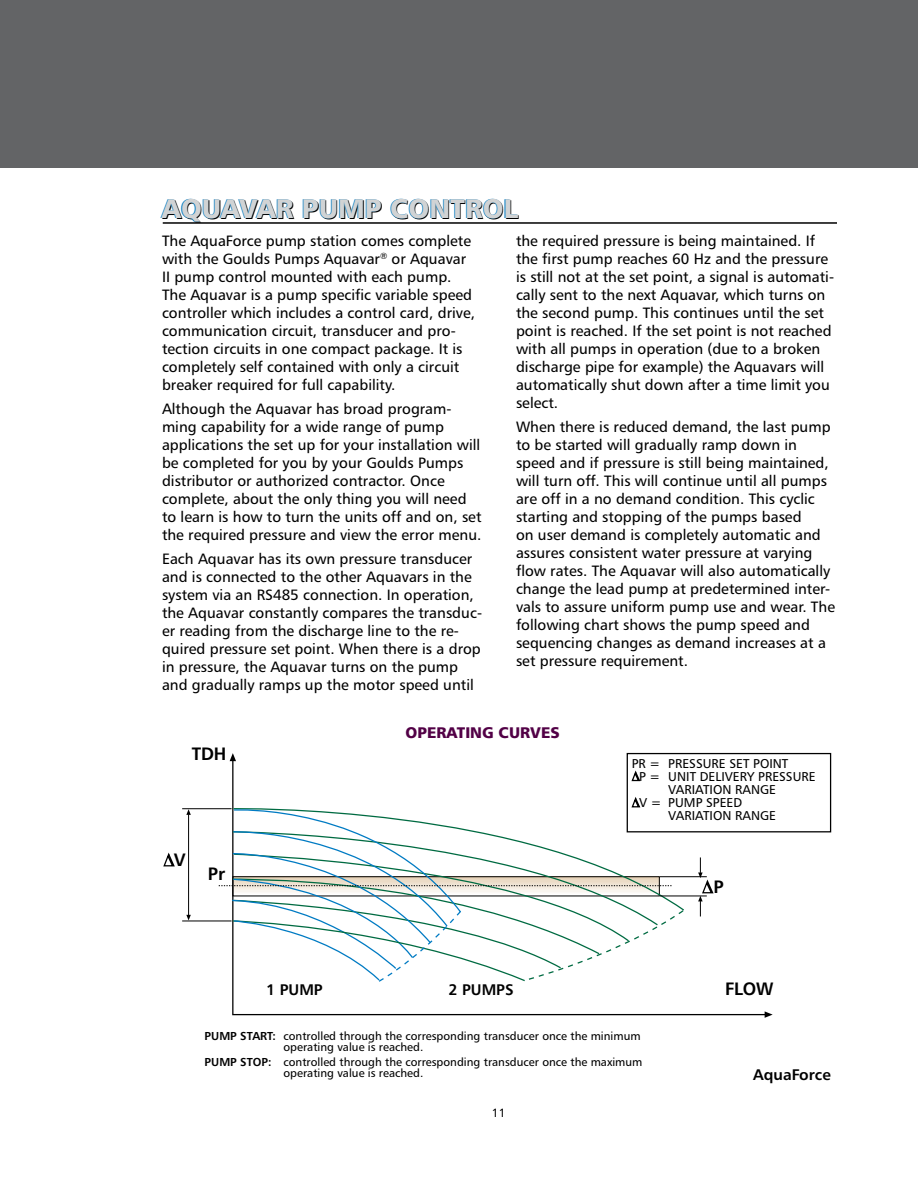
<style>
.page{position:relative;width:918px;height:1188px;background:#fff}
.page>*{position:absolute;margin:0;border:0;box-sizing:border-box;transform-origin:0 0}
.t1{font:27px "Humanist 777 BT Black B";color:#000}
.t2{font:18px "Humanist 777 BT Bold B";letter-spacing:-.005em;color:#000}
.t3{font:15.45px "Humanist 777 BT Bold B";color:#000}
.t4{font:15.45px "Humanist 777 BT Black B";color:#520046}
.t5{font:15px/18px "Humanist 777 BT Roman B";color:#000}
.t6{font:12.9px "Humanist 777 BT Roman B";color:#000}
.t7{font:12px "Humanist 777 BT Roman B";color:#000}
.t8{font:11.55px/11.6px "Humanist 777 BT Roman B";color:#000}
.s1{color:#007bc3}
.s2{font-family:"Humanist 777 BT Bold B"}
</style>
<div class="page">
<div style="left:0;top:0;width:918px;height:168px;background:#636466"></div>
<hr style="left:163px;top:222px;width:674px;height:2px;background:#000">
<svg style="left:232px;top:759px;width:534px;height:257px"></svg>
<svg style="left:230px;top:753px;width:6px;height:8px"></svg>
<svg style="left:765px;top:1011px;width:8px;height:7px"></svg>
<hr style="left:660px;top:876px;width:47px;height:1px;background:#000">
<hr style="left:660px;top:896px;width:47px;height:1px;background:#000">
<svg style="left:698px;top:857px;width:16px;height:59px"></svg>
<svg style="left:163px;top:852px;width:12px;height:15px"></svg>
<hr style="left:182px;top:808px;width:50px;height:1px;background:#000">
<hr style="left:182px;top:921px;width:50px;height:1px;background:#000">
<hr style="left:188px;top:815px;width:1px;height:100px;background:#000">
<svg style="left:186px;top:915px;width:5px;height:5px"></svg>
<svg style="left:186px;top:809px;width:5px;height:6px"></svg>
<div style="left:627px;top:753px;width:204px;height:79px;border:1px solid #000"></div>
<svg style="left:219px;top:769px;width:465px;height:214px"></svg>
<h1 class="t1" style="left:161px;top:192px;width:360px"><span class="s1">AQ</span>U<span class="s1">AVAR P</span>UMP CONTROL</h1>
<p class="t5" style="left:162px;top:232px;width:315px">The AquaForce pump station comes complete with the Goulds Pumps Aquavar<sup>®</sup> or Aquavar II pump control mounted with each pump.<br>The Aquavar is a pump specific variable speed controller which includes a control card, drive, communication circuit, transducer and pro&shy;tection circuits in one compact package. It is completely self contained with only a circuit breaker required for full capability.</p>
<p class="t5" style="left:162px;top:400px;width:321px">Although the Aquavar has broad program&shy;ming capability for a wide range of pump applications the set up for your installation will be completed for you by your Goulds Pumps distributor or authorized contractor. Once complete, about the only thing you will need to learn is how to turn the units off and on, set the required pressure and view the error menu.</p>
<p class="t5" style="left:162px;top:550px;width:322px">Each Aquavar has its own pressure transducer and is connected to the other Aquavars in the system via an RS485 connection. In operation, the Aquavar constantly compares the transduc&shy;er reading from the discharge line to the re&shy;quired pressure set point. When there is a drop in pressure, the Aquavar turns on the pump and gradually ramps up the motor speed until</p>
<p class="t5" style="left:516px;top:232px;width:320px">the required pressure is being maintained. If the first pump reaches 60 Hz and the pressure is still not at the set point, a signal is automati&shy;cally sent to the next Aquavar, which turns on the second pump. This continues until the set point is reached. If the set point is not reached with all pumps in operation (due to a broken discharge pipe for example) the Aquavars will automatically shut down after a time limit you select.</p>
<p class="t5" style="left:516px;top:418px;width:321px">When there is reduced demand, the last pump to be started will gradually ramp down in speed and if pressure is still being maintained, will turn off. This will continue until all pumps are off in a no demand condition. This cyclic starting and stopping of the pumps based<br>on user demand is completely automatic and assures consistent water pressure at varying flow rates. The Aquavar will also automatically change the lead pump at predetermined inter&shy;vals to assure uniform pump use and wear. The following chart shows the pump speed and sequencing changes as demand increases at a set pressure requirement.</p>
<p class="t2" style="left:192px;top:742px;width:36px">TDH</p>
<p class="t2" style="left:174px;top:848px;width:13px">V</p>
<p class="t2" style="left:208px;top:863px;width:19px">Pr</p>
<p class="t4" style="left:406px;top:722px;width:156px">OPERATING CURVES</p>
<p class="t6" style="left:632px;top:756px;width:158px">PR = PRESSURE SET POINT</p>
<p class="t6" style="left:639px;top:769px;width:178px">P = UNIT DELIVERY PRESSURE</p>
<p class="t6" style="left:668px;top:781px;width:109px">VARIATION RANGE</p>
<p class="t6" style="left:639px;top:794px;width:105px">V = PUMP SPEED</p>
<p class="t6" style="left:668px;top:807px;width:109px">VARIATION RANGE</p>
<p class="t2" style="left:714px;top:875px;width:12px">P</p>
<p class="t3" style="left:266px;top:980px;width:58px">1 PUMP</p>
<p class="t3" style="left:448px;top:980px;width:67px">2 PUMPS</p>
<p class="t8" style="left:284px;top:1030px;width:359px;text-indent:-79px"><span class="s2">PUMP START:</span> controlled through the corresponding transducer once the minimum operating value is reached.</p>
<p class="t8" style="left:284px;top:1056px;width:360px;text-indent:-79px"><span class="s2">PUMP STOP:</span> controlled through the corresponding transducer once the maximum operating value is reached.</p>
<p class="t7" style="left:492px;top:1105px;width:15px">11</p>
<p class="t2" style="left:725px;top:977px;width:50px">FLOW</p>
<p class="t3" style="left:753px;top:1064px;width:79px">AquaForce</p>
</div>
